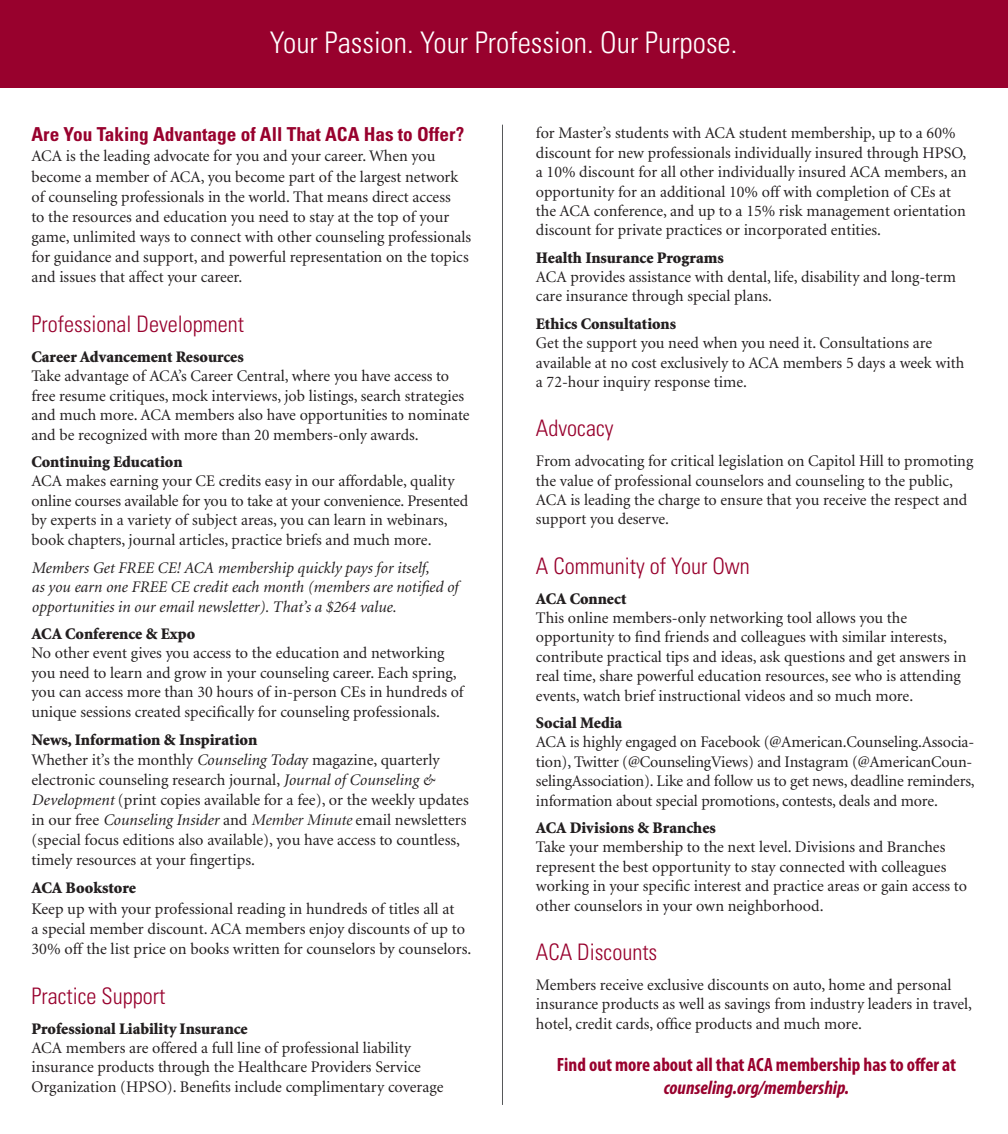
<style>
.page{position:relative;width:1008px;height:1134px;background:#fff}
.page>*{position:absolute;margin:0;border:0;box-sizing:border-box;transform-origin:0 0}
.t1{font:300 condensed 29.75px "Univers";color:#fff}
.t2{font:300 condensed 22.75px "Univers";color:#98012d}
.t3{font:700 condensed 19.25px "Myriad Pro";color:#98012d}
.t4{font:700 condensed 19.25px "Univers";color:#98012d}
.t5{font:italic 700 condensed 19.25px "Myriad Pro";color:#98012d}
.t6{font:16.1px/19.4px "Minion";color:#231f20}
.t7{font:900 16.1px "Minion";color:#231f20}
.t8{font:italic 16.1px/19.4px "Minion";color:#231f20}
.s1{font-weight:900}
.s2{font-style:italic}
.s3{font-family:"Minion Display";font-style:italic}
</style>
<div class="page">
<div style="left:0;top:0;width:1008px;height:88px;background:#98012d"></div>
<hr style="left:502px;top:125px;width:1px;height:980px;background:#57585a">
<h1 class="t1" style="left:270px;top:25px;width:469px">Your Passion. Your Profession. Our Purpose.</h1>
<p class="t4" style="left:32px;top:123px;width:434px">Are You Taking Advantage of All That ACA Has to Offer?</p>
<p class="t6" style="left:32px;top:147px;width:441px;line-height:20.1px">ACA is the leading advocate for you and your career. When you become a member of ACA, you become part of the largest network of counseling professionals in the world. That means direct access<br>to the resources and education you need to stay at the top of your game, unlimited ways to connect with other counseling professionals for guidance and support, and powerful representation on the topics and issues that affect your career.</p>
<h2 class="t2" style="left:32px;top:310px;width:214px">Professional Development</h2>
<p class="t7" style="left:32px;top:349px;width:214px">Career Advancement Resources</p>
<p class="t6" style="left:32px;top:367px;width:440px">Take advantage of ACA’s Career Central, where you have access to free resume critiques, mock interviews, job listings, search strategies and much more. ACA members also have opportunities to nominate and be recognized with more than 20 members-only awards.</p>
<p class="t7" style="left:32px;top:454px;width:153px">Continuing Education</p>
<p class="t6" style="left:32px;top:472px;width:438px">ACA makes earning your CE credits easy in our affordable, quality online courses available for you to take at your convenience. Presented by experts in a variety of subject areas, you can learn in webinars, book chapters, journal articles, practice briefs and much more.</p>
<p class="t8" style="left:32px;top:559px;width:428px">Members Get FREE CE! ACA membership quickly pays for itself,<br>as you earn one FREE CE credit each month (members are notified of opportunities in our email newsletter). That’s a $264 value.</p>
<p class="t7" style="left:32px;top:626px;width:165px">ACA Conference &amp; Expo</p>
<p class="t6" style="left:32px;top:644px;width:434px">No other event gives you access to the education and networking you need to learn and grow in your counseling career. Each spring, you can access more than 30 hours of in-person CEs in hundreds of unique sessions created specifically for counseling professionals.</p>
<p class="t6" style="left:32px;top:730px;width:439px;line-height:20.1px"><span class="s1">News, Information &amp; Inspiration<br></span>Whether it’s the monthly <span class="s2">Counseling Toda</span>y magazine, quarterly electronic counseling research journal, <span class="s2">Journal of Counseling &amp; Development</span> (print copies available for a fee), or the weekly updates in our free <span class="s2">Counseling Insider</span> and <span class="s3">Member Minute</span> email newsletters (special focus editions also available), you have access to countless, timely resources at your fingertips.</p>
<p class="t7" style="left:32px;top:880px;width:106px">ACA Bookstore</p>
<p class="t6" style="left:32px;top:899px;width:441px;line-height:20.1px">Keep up with your professional reading in hundreds of titles all at<br>a special member discount. ACA members enjoy discounts of up to<br>30% off the list price on books written for counselors by counselors.</p>
<h2 class="t2" style="left:32px;top:982px;width:135px">Practice Support</h2>
<p class="t7" style="left:32px;top:1020px;width:218px">Professional Liability Insurance</p>
<p class="t6" style="left:32px;top:1039px;width:413px">ACA members are offered a full line of professional liability insurance products through the Healthcare Providers Service<br>Organization (HPSO). Benefits include complimentary coverage</p>
<p class="t6" style="left:536px;top:124px;width:432px">for Master’s students with ACA student membership, up to a 60% discount for new professionals individually insured through HPSO, a 10% discount for all other individually insured ACA members, an opportunity for an additional 10% off with completion of CEs at the ACA conference, and up to a 15% risk management orientation discount for private practices or incorporated entities.</p>
<p class="t7" style="left:536px;top:249px;width:189px">Health Insurance Programs</p>
<p class="t6" style="left:536px;top:268px;width:421px">ACA provides assistance with dental, life, disability and long-term care insurance through special plans.</p>
<p class="t7" style="left:536px;top:315px;width:142px">Ethics Consultations</p>
<p class="t6" style="left:536px;top:334px;width:430px">Get the support you need when you need it. Consultations are available at no cost exclusively to ACA members 5 days a week with a 72-hour inquiry response time.</p>
<h2 class="t2" style="left:536px;top:415px;width:79px">Advocacy</h2>
<p class="t6" style="left:536px;top:452px;width:439px">From advocating for critical legislation on Capitol Hill to promoting the value of professional counselors and counseling to the public, ACA is leading the charge to ensure that you receive the respect and support you deserve.</p>
<h2 class="t2" style="left:536px;top:552px;width:215px">A Community of Your Own</h2>
<p class="t7" style="left:536px;top:590px;width:92px">ACA Connect</p>
<p class="t6" style="left:536px;top:609px;width:432px">This online members-only networking tool allows you the opportunity to find friends and colleagues with similar interests, contribute practical tips and ideas, ask questions and get answers in real time, share powerful education resources, see who is attending events, watch brief instructional videos and so much more.</p>
<p class="t7" style="left:536px;top:715px;width:88px">Social Media</p>
<p class="t6" style="left:536px;top:733px;width:440px">ACA is highly engaged on Facebook (@American.Counseling.Associa&shy;tion), Twitter (@CounselingViews) and Instagram (@AmericanCoun&shy;selingAssociation). Like and follow us to get news, deadline reminders, information about special promotions, contests, deals and more.</p>
<p class="t7" style="left:536px;top:820px;width:181px">ACA Divisions &amp; Branches</p>
<p class="t6" style="left:536px;top:838px;width:433px">Take your membership to the next level. Divisions and Branches represent the best opportunity to stay connected with colleagues working in your specific interest and practice areas or gain access to other counselors in your own neighborhood.</p>
<h2 class="t2" style="left:536px;top:938px;width:123px">ACA Discounts</h2>
<p class="t6" style="left:536px;top:976px;width:438px">Members receive exclusive discounts on auto, home and personal insurance products as well as savings from industry leaders in travel, hotel, credit cards, office products and much more.</p>
<p class="t3" style="left:557px;top:1052px;width:401px">Find out more about all that ACA membership has to offer at</p>
<p class="t5" style="left:664px;top:1075px;width:187px">counseling.org/membership.</p>
</div>
